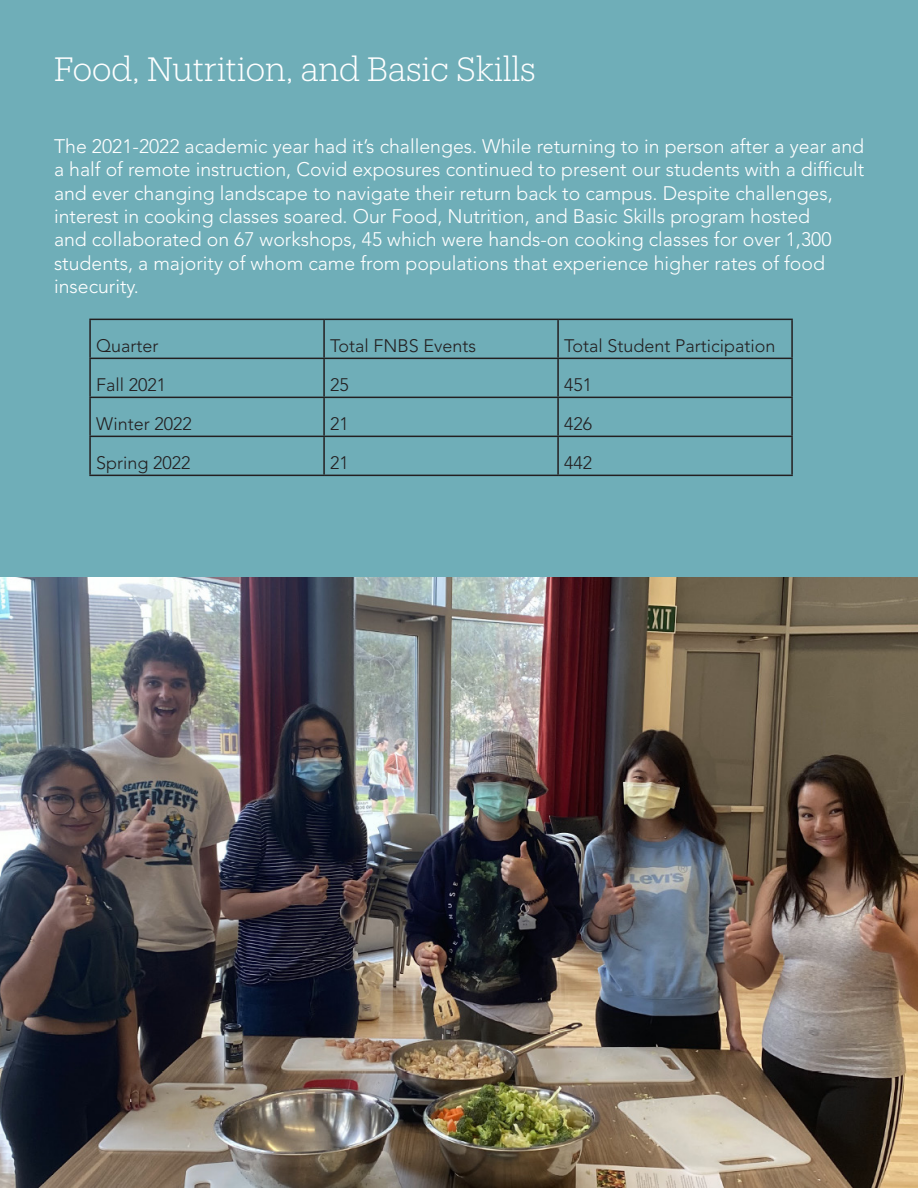
<style>
.page{position:relative;width:918px;height:1188px;background:#fff}
.page>*{position:absolute;margin:0;border:0;box-sizing:border-box;transform-origin:0 0}
.t1{font:300 33px "Produkt";color:#fff}
.t2{font:300 19.5px/23.4px "Avenir LT Std";color:#fff}
.t3{font:300 18px "Avenir LT Std";color:#231f20}
</style>
<div class="page">
<div style="left:0;top:0;width:918px;height:578px;background:#6faeb8"></div>
<hr style="left:89px;top:359px;width:2px;height:38px;background:#231f20">
<hr style="left:323px;top:359px;width:2px;height:38px;background:#231f20">
<hr style="left:557px;top:359px;width:2px;height:38px;background:#231f20">
<hr style="left:791px;top:359px;width:2px;height:38px;background:#231f20">
<hr style="left:89px;top:397px;width:235px;height:1px;background:#231f20">
<hr style="left:89px;top:398px;width:2px;height:38px;background:#231f20">
<hr style="left:324px;top:397px;width:234px;height:1px;background:#231f20">
<hr style="left:323px;top:398px;width:2px;height:38px;background:#231f20">
<hr style="left:558px;top:397px;width:235px;height:1px;background:#231f20">
<hr style="left:557px;top:398px;width:2px;height:38px;background:#231f20">
<hr style="left:791px;top:398px;width:2px;height:38px;background:#231f20">
<hr style="left:89px;top:436px;width:235px;height:1px;background:#231f20">
<hr style="left:89px;top:437px;width:2px;height:38px;background:#231f20">
<hr style="left:324px;top:436px;width:234px;height:1px;background:#231f20">
<hr style="left:323px;top:437px;width:2px;height:38px;background:#231f20">
<hr style="left:558px;top:436px;width:235px;height:1px;background:#231f20">
<hr style="left:557px;top:437px;width:2px;height:38px;background:#231f20">
<hr style="left:791px;top:437px;width:2px;height:38px;background:#231f20">
<hr style="left:89px;top:475px;width:235px;height:1px;background:#231f20">
<hr style="left:324px;top:475px;width:234px;height:1px;background:#231f20">
<hr style="left:558px;top:475px;width:235px;height:1px;background:#231f20">
<hr style="left:89px;top:319px;width:235px;height:1px;background:#231f20">
<hr style="left:89px;top:320px;width:2px;height:38px;background:#231f20">
<hr style="left:324px;top:319px;width:234px;height:1px;background:#231f20">
<hr style="left:323px;top:320px;width:2px;height:38px;background:#231f20">
<hr style="left:558px;top:319px;width:235px;height:1px;background:#231f20">
<hr style="left:557px;top:320px;width:2px;height:38px;background:#231f20">
<hr style="left:791px;top:320px;width:2px;height:38px;background:#231f20">
<hr style="left:89px;top:358px;width:235px;height:1px;background:#231f20">
<hr style="left:324px;top:358px;width:234px;height:1px;background:#231f20">
<hr style="left:558px;top:358px;width:235px;height:1px;background:#231f20">
<img style="left:0;top:578px;width:918px;height:610px">
<p class="t1" style="left:54px;top:47px;width:483px">Food, Nutrition, and Basic Skills</p>
<p class="t2" style="left:54px;top:134px;width:812px">The 2021-2022 academic year had it’s challenges. While returning to in person after a year and a half of remote instruction, Covid exposures continued to present our students with a difficult and ever changing landscape to navigate their return back to campus. Despite challenges, interest in cooking classes soared. Our Food, Nutrition, and Basic Skills program hosted<br>and collaborated on 67 workshops, 45 which were hands-on cooking classes for over 1,300 students, a majority of whom came from populations that experience higher rates of food insecurity.</p>
<p class="t3" style="left:96px;top:336px;width:64px">Quarter</p>
<p class="t3" style="left:330px;top:336px;width:148px">Total FNBS Events</p>
<p class="t3" style="left:564px;top:336px;width:213px">Total Student Participation</p>
<p class="t3" style="left:96px;top:375px;width:72px">Fall 2021</p>
<p class="t3" style="left:330px;top:375px;width:20px">25</p>
<p class="t3" style="left:564px;top:375px;width:30px">451</p>
<p class="t3" style="left:96px;top:414px;width:97px">Winter 2022</p>
<p class="t3" style="left:330px;top:414px;width:20px">21</p>
<p class="t3" style="left:564px;top:414px;width:30px">426</p>
<p class="t3" style="left:96px;top:453px;width:96px">Spring 2022</p>
<p class="t3" style="left:330px;top:453px;width:20px">21</p>
<p class="t3" style="left:564px;top:453px;width:30px">442</p>
</div>
